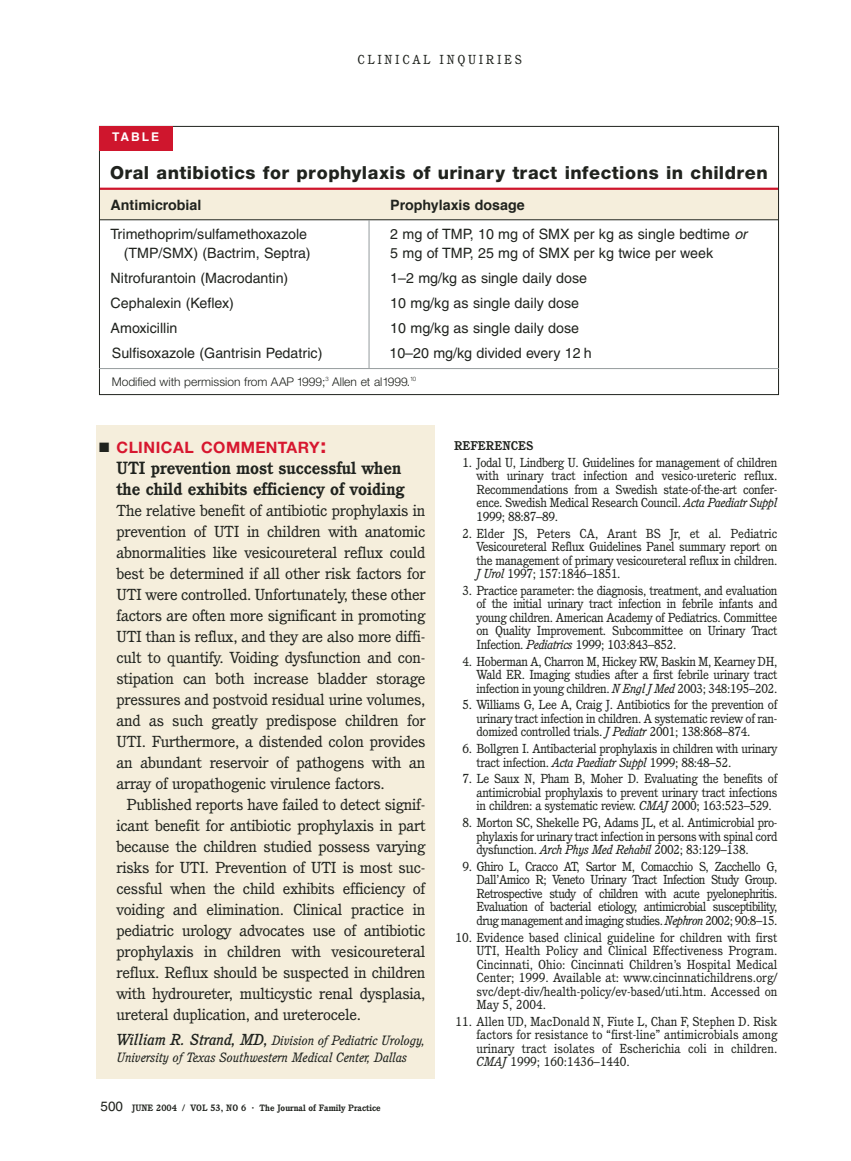
<style>
.page{position:relative;width:851px;height:1161px;background:#fff}
.page>*{position:absolute;margin:0;border:0;box-sizing:border-box;transform-origin:0 0}
.t1{font:800 18px "Helvetica Neue";letter-spacing:.02em;color:#20231e}
.t2{font:700 17.25px/21px "Cushing";color:#20231e}
.t3{font:700 15.75px "Helvetica Neue";letter-spacing:.03em;color:#d7172f}
.t4{font:15.6px/21px "Cushing";letter-spacing:-.015em;color:#20231e;text-align:justify;scale:1.06 1}
.t5{font:14.25px "Helvetica";color:#20231e}
.t6{font:700 14.25px "Helvetica";color:#20231e}
.t7{font:italic 13.2px/16.5px "Cushing";color:#20231e}
.t8{font:12.75px/13.5px "Cushing";letter-spacing:-.025em;color:#20231e;text-align:justify}
.t9{font:12.75px "Cushing";letter-spacing:.21em;color:#20231e}
.t10{font:700 12.3px "Cushing";color:#20231e}
.t11{font:300 12px "Helvetica Neue";color:#20231e}
.t12{font:700 12px "Helvetica";letter-spacing:.165em;color:#fff}
.t13{font:700 9px "Cushing";color:#20231e}
.s1{font-style:italic}
.s2{color:#20231e}
.s3{font-size:21px}
.s4{font-weight:500;font-size:15.6px}
.s5{font-family:"Helvetica";font-weight:400;font-size:13.5px}
.s6{font-size:10.5px}
</style>
<div class="page">
<div style="left:99px;top:189px;width:679px;height:31px;background:#f5eedc"></div>
<div style="left:97px;top:425px;width:338px;height:653px;background:#f5eedc"></div>
<hr style="left:100px;top:188px;width:678px;height:2px;background:#cf162d">
<hr style="left:100px;top:219px;width:678px;height:1px;background:#20231e">
<div style="left:99px;top:126px;width:73px;height:24px;background:#cf162d"></div>
<hr style="left:99px;top:368px;width:679px;height:1px;background:#959c9d">
<hr style="left:369px;top:220px;width:1px;height:148px;background:#959c9d">
<p class="t12" style="left:112px;top:132px;width:48px">TABLE</p>
<p class="t9" style="left:357px;top:54px;width:166px">CLINICAL INQUIRIES</p>
<h1 class="t1" style="left:110px;top:166px;width:659px">Oral antibiotics for prophylaxis of urinary tract infections in children</h1>
<p class="t6" style="left:111px;top:199px;width:92px">Antimicrobial</p>
<p class="t6" style="left:390px;top:199px;width:136px">Prophylaxis dosage</p>
<p class="t5" style="left:111px;top:228px;width:198px">Trimethoprim/sulfamethoxazole</p>
<p class="t5" style="left:390px;top:228px;width:361px">2 mg of TMP, 10 mg of SMX per kg as single bedtime <span class="s1">or</span></p>
<p class="t5" style="left:124px;top:248px;width:188px">(TMP/SMX) (Bactrim, Septra)</p>
<p class="t5" style="left:390px;top:248px;width:324px">5 mg of TMP, 25 mg of SMX per kg twice per week</p>
<p class="t5" style="left:111px;top:273px;width:179px">Nitrofurantoin (Macrodantin)</p>
<p class="t5" style="left:390px;top:273px;width:198px">1–2 mg/kg as single daily dose</p>
<p class="t5" style="left:111px;top:298px;width:125px">Cephalexin (Keflex)</p>
<p class="t5" style="left:390px;top:298px;width:190px">10 mg/kg as single daily dose</p>
<p class="t5" style="left:111px;top:323px;width:68px">Amoxicillin</p>
<p class="t5" style="left:390px;top:323px;width:190px">10 mg/kg as single daily dose</p>
<p class="t5" style="left:112px;top:347px;width:212px">Sulfisoxazole (Gantrisin Pedatric)</p>
<p class="t5" style="left:389px;top:347px;width:204px">10–20 mg/kg divided every 12 h</p>
<p class="t11" style="left:112px;top:377px;width:306px">Modified with permission from AAP 1999;<sup>3</sup> Allen et al1999.<sup>10</sup></p>
<p class="t3" style="left:99px;top:442px;width:229px"><span class="s2">■</span> CLINICAL COMMENTARY<span class="s3">:</span></p>
<h2 class="t2" style="left:116px;top:459px;width:289px">UTI prevention most successful when the child exhibits efficiency of voiding</h2>
<p class="t4" style="left:116px;top:501px;width:293px">The relative benefit of antibiotic prophylaxis in prevention of UTI in children with anatomic abnormalities like vesicoureteral reflux could best be determined if all other risk factors for UTI were controlled. Unfortunately, these other factors are often more significant in promoting UTI than is reflux, and they are also more diffi&shy;cult to quantify. Voiding dysfunction and con&shy;stipation can both increase bladder storage pressures and postvoid residual urine volumes, and as such greatly predispose children for UTI. Furthermore, a distended colon provides an abundant reservoir of pathogens with an array of uropathogenic virulence factors.</p>
<p class="t4" style="left:116px;top:795px;width:293px;text-indent:10px">Published reports have failed to detect signif&shy;icant benefit for antibiotic prophylaxis in part because the children studied possess varying risks for UTI. Prevention of UTI is most suc&shy;cessful when the child exhibits efficiency of voiding and elimination. Clinical practice in pediatric urology advocates use of antibiotic prophylaxis in children with vesicoureteral reflux. Reflux should be suspected in children with hydroureter, multicystic renal dysplasia, ureteral duplication, and ureterocele.</p>
<p class="t7" style="left:117px;top:1033px;width:310px"><span class="s4">William R. Strand, MD,</span> Division of Pediatric Urology,<br>University of Texas Southwestern Medical Center, Dallas</p>
<p class="t13" style="left:100px;top:1105px;width:282px"><span class="s5">500</span> JUNE 2004 / VOL 53, NO 6 <span class="s6">·</span> The Journal of Family Practice</p>
<p class="t10" style="left:454px;top:441px;width:81px">REFERENCES</p>
<p class="t8" style="left:476px;top:457px;width:302px;text-indent:-14px">1. Jodal U, Lindberg U. Guidelines for management of children with urinary tract infection and vesico-ureteric reflux.<br>Recommendations from a Swedish state-of-the-art confer&shy;ence. Swedish Medical Research Council. <span class="s1">Acta Paediatr Suppl </span>1999; 88:87–89.</p>
<p class="t8" style="left:476px;top:528px;width:302px;text-indent:-14px">2. Elder JS, Peters CA, Arant BS Jr, et al. Pediatric Vesicoureteral Reflux Guidelines Panel summary report on the management of primary vesicoureteral reflux in children.<br><span class="s1">J Urol</span> 1997; 157:1846–1851.</p>
<p class="t8" style="left:476px;top:585px;width:302px;text-indent:-14px">3. Practice parameter: the diagnosis, treatment, and evaluation of the initial urinary tract infection in febrile infants and young children. American Academy of Pediatrics. Committee on Quality Improvement. Subcommittee on Urinary Tract Infection. <span class="s1">Pediatrics</span> 1999; 103:843–852.</p>
<p class="t8" style="left:476px;top:656px;width:302px;text-indent:-14px">4. Hoberman A, Charron M, Hickey RW, Baskin M, Kearney DH, Wald ER. Imaging studies after a first febrile urinary tract infection in young children. <span class="s1">N Engl J Med</span> 2003; 348:195–202.</p>
<p class="t8" style="left:476px;top:699px;width:302px;text-indent:-14px">5. Williams G, Lee A, Craig J. Antibiotics for the prevention of urinary tract infection in children. A systematic review of ran&shy;domized controlled trials. <span class="s1">J Pediatr</span> 2001; 138:868–874.</p>
<p class="t8" style="left:476px;top:743px;width:302px;text-indent:-14px">6. Bollgren I. Antibacterial prophylaxis in children with urinary tract infection. <span class="s1">Acta Paediatr Suppl</span> 1999; 88:48–52.</p>
<p class="t8" style="left:476px;top:773px;width:302px;text-indent:-14px">7. Le Saux N, Pham B, Moher D. Evaluating the benefits of antimicrobial prophylaxis to prevent urinary tract infections in children: a systematic review. <span class="s1">CMAJ</span> 2000; 163:523–529.</p>
<p class="t8" style="left:476px;top:817px;width:302px;text-indent:-14px">8. Morton SC, Shekelle PG, Adams JL, et al. Antimicrobial pro&shy;phylaxis for urinary tract infection in persons with spinal cord dysfunction. <span class="s1">Arch Phys Med Rehabil</span> 2002; 83:129–138.</p>
<p class="t8" style="left:476px;top:861px;width:302px;text-indent:-14px">9. Ghiro L, Cracco AT, Sartor M, Comacchio S, Zacchello G, Dall’Amico R; Veneto Urinary Tract Infection Study Group.<br>Retrospective study of children with acute pyelonephritis.<br>Evaluation of bacterial etiology, antimicrobial susceptibility, drug management and imaging studies. <span class="s1">Nephron</span> 2002; 90:8–15.</p>
<p class="t8" style="left:476px;top:932px;width:302px;text-indent:-21px">10. Evidence based clinical guideline for children with first UTI, Health Policy and Clinical Effectiveness Program.<br>Cincinnati, Ohio: Cincinnati Children’s Hospital Medical Center; 1999. Available at: www.cincinnatichildrens.org/ svc/dept-div/health-policy/ev-based/uti.htm. Accessed on May 5, 2004.</p>
<p class="t8" style="left:476px;top:1016px;width:302px;text-indent:-21px">11. Allen UD, MacDonald N, Fiute L, Chan F, Stephen D. Risk factors for resistance to “first-line” antimicrobials among urinary tract isolates of Escherichia coli in children.<br><span class="s1">CMAJ</span> 1999; 160:1436–1440.</p>
</div>
